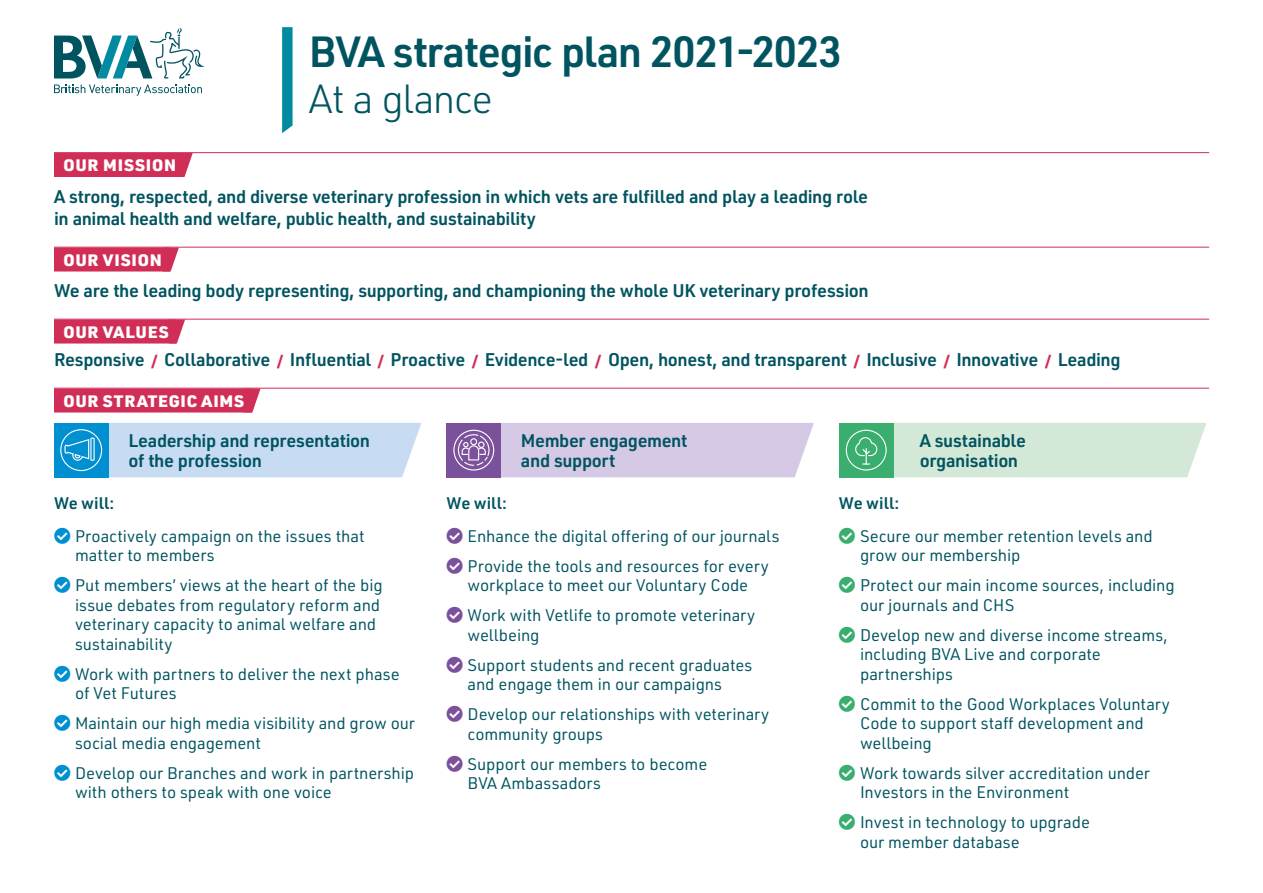
<style>
.page{position:relative;width:1263px;height:893px;background:#fff}
.page>*{position:absolute;margin:0;border:0;box-sizing:border-box;transform-origin:0 0}
.Heading_3_Glance{font:600 42.75px "URWDIN";letter-spacing:-.03em;color:#005460}
.Heading_3_Glance-2{font:300 39.9px "URWDIN";letter-spacing:-.035em;color:#005460}
.Heading_2_Glance{font:700 21px "URWDIN";letter-spacing:.005em;color:#fff}
.Body_large{font:600 18px/19.5px "URWDIN";letter-spacing:-.02em;color:#005460}
.t1{font:16.5px/19.5px "URWDIN";letter-spacing:-.005em;color:#005460}
.Body{font:600 16.5px "URWDIN";letter-spacing:.005em;color:#005460}
.s1{color:#d02e57}
</style>
<div class="page">
<svg style="left:282px;top:27px;width:11px;height:106px"></svg>
<hr style="left:54px;top:152px;width:1155px;height:1px;background:#d02e57">
<div style="left:54px;top:153px;width:130px;height:24px;background:#d02e57"></div>
<svg style="left:184px;top:153px;width:9px;height:24px"></svg>
<hr style="left:54px;top:247px;width:1155px;height:1px;background:#d02e57">
<div style="left:54px;top:248px;width:116px;height:24px;background:#d02e57"></div>
<svg style="left:163px;top:248px;width:16px;height:24px"></svg>
<hr style="left:54px;top:319px;width:1155px;height:1px;background:#d02e57">
<div style="left:54px;top:320px;width:122px;height:24px;background:#d02e57"></div>
<svg style="left:169px;top:320px;width:16px;height:24px"></svg>
<hr style="left:54px;top:388px;width:1155px;height:1px;background:#d02e57">
<div style="left:54px;top:389px;width:198px;height:24px;background:#d02e57"></div>
<svg style="left:244px;top:389px;width:17px;height:24px"></svg>
<div style="left:54px;top:423px;width:54px;height:54px;background:#008fd1"></div>
<div style="left:447px;top:423px;width:54px;height:54px;background:#7c519c"></div>
<div style="left:839px;top:423px;width:54px;height:54px;background:#3aae6e"></div>
<svg style="left:60px;top:423px;width:361px;height:54px"></svg>
<svg style="left:453px;top:423px;width:361px;height:54px"></svg>
<div style="left:846px;top:430px;width:41px;height:41px;border:1px solid #fff;border-radius:50%"></div>
<svg style="left:854px;top:423px;width:352px;height:54px"></svg>
<svg style="left:54px;top:85px;width:148px;height:11px"></svg>
<svg style="left:54px;top:28px;width:151px;height:51px"></svg>
<p class="Heading_3_Glance" style="left:309px;top:23px;width:534px">BVA strategic plan 2021-2023</p>
<p class="Heading_3_Glance-2" style="left:309px;top:73px;width:186px">At a glance</p>
<p class="Heading_2_Glance" style="left:63px;top:149px;width:115px">our mission</p>
<p class="Body_large" style="left:54px;top:184px;width:816px;line-height:22.5px">A strong, respected, and diverse veterinary profession in which vets are fulfilled and play a leading role in animal health and welfare, public health, and sustainability</p>
<p class="Heading_2_Glance" style="left:63px;top:244px;width:101px">our Vision</p>
<p class="Body_large" style="left:54px;top:280px;width:816px">We are the leading body representing, supporting, and championing the whole UK veterinary profession</p>
<p class="Heading_2_Glance" style="left:63px;top:316px;width:107px">our values</p>
<p class="Body_large" style="left:54px;top:349px;width:1068px">Responsive <span class="s1">/</span> Collaborative <span class="s1">/</span> Influential <span class="s1">/</span> Proactive <span class="s1">/</span> Evidence-led <span class="s1">/</span> Open, honest, and transparent <span class="s1">/</span> Inclusive <span class="s1">/</span> Innovative <span class="s1">/</span> Leading</p>
<p class="Heading_2_Glance" style="left:63px;top:385px;width:183px">our strategic aims</p>
<p class="Body_large" style="left:128px;top:430px;width:243px">Leadership and representation of the profession</p>
<p class="Body_large" style="left:521px;top:430px;width:168px">Member engagement and support</p>
<p class="Body_large" style="left:920px;top:430px;width:108px">A sustainable organisation</p>
<p class="Body" style="left:54px;top:491px;width:62px">We will:</p>
<p class="t1" style="left:75px;top:525px;width:291px">Proactively campaign on the issues that matter to members</p>
<p class="t1" style="left:75px;top:575px;width:309px">Put members’ views at the heart of the big issue debates from regulatory reform and veterinary capacity to animal welfare and sustainability</p>
<p class="t1" style="left:75px;top:663px;width:326px">Work with partners to deliver the next phase of Vet Futures</p>
<p class="t1" style="left:75px;top:713px;width:341px">Maintain our high media visibility and grow our social media engagement</p>
<p class="t1" style="left:75px;top:762px;width:341px">Develop our Branches and work in partnership with others to speak with one voice</p>
<p class="Body" style="left:447px;top:491px;width:62px">We will:</p>
<p class="t1" style="left:468px;top:525px;width:313px">Enhance the digital offering of our journals</p>
<p class="t1" style="left:468px;top:555px;width:303px">Provide the tools and resources for every workplace to meet our Voluntary Code</p>
<p class="t1" style="left:468px;top:605px;width:289px">Work with Vetlife to promote veterinary wellbeing</p>
<p class="t1" style="left:468px;top:654px;width:286px">Support students and recent graduates and engage them in our campaigns</p>
<p class="t1" style="left:468px;top:704px;width:303px">Develop our relationships with veterinary community groups</p>
<p class="t1" style="left:468px;top:753px;width:241px">Support our members to become<br>BVA Ambassadors</p>
<p class="Body" style="left:839px;top:491px;width:62px">We will:</p>
<p class="t1" style="left:860px;top:525px;width:294px">Secure our member retention levels and grow our membership</p>
<p class="t1" style="left:860px;top:575px;width:316px">Protect our main income sources, including our journals and CHS</p>
<p class="t1" style="left:860px;top:624px;width:309px">Develop new and diverse income streams, including BVA Live and corporate partnerships</p>
<p class="t1" style="left:860px;top:693px;width:311px">Commit to the Good Workplaces Voluntary<br>Code to support staff development and wellbeing</p>
<p class="t1" style="left:860px;top:762px;width:292px">Work towards silver accreditation under<br>Investors in the Environment</p>
<p class="t1" style="left:860px;top:812px;width:231px">Invest in technology to upgrade our member database</p>
</div>
